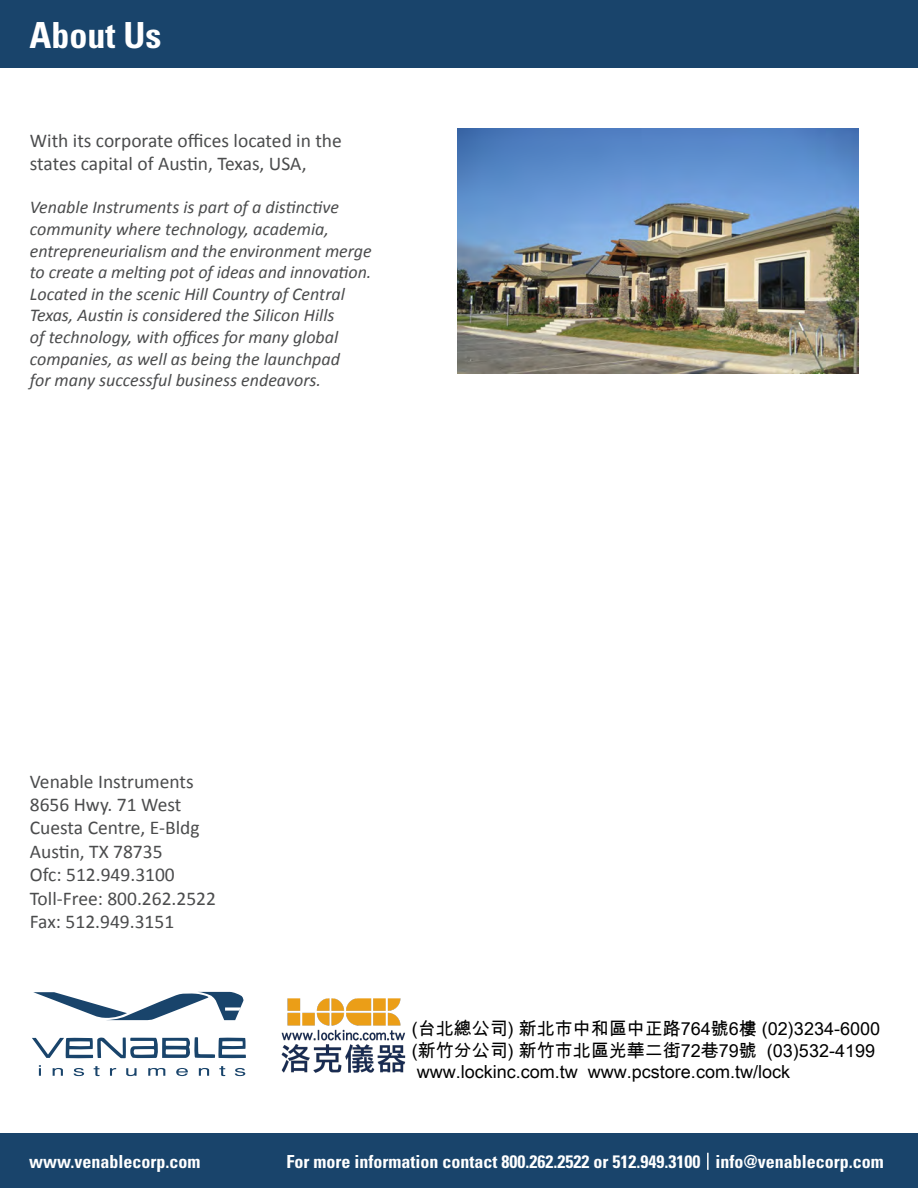
<style>
.page{position:relative;width:918px;height:1188px;background:#fff}
.page>*{position:absolute;margin:0;border:0;box-sizing:border-box;transform-origin:0 0}
.t1{font:700 condensed 36px "Univers LT Std";color:#fff}
.t2{font:19.5px/23.4px "Calibri";color:#4b4c4d}
.t3{font:italic 18px/21.6px "Calibri";color:#4b4c4d}
.t4{font:700 condensed 18px "Univers LT Std";color:#fff}
</style>
<div class="page">
<div style="left:0;top:0;width:918px;height:68px;background:#19446b"></div>
<div style="left:0;top:1134px;width:918px;height:54px;background:#19446b"></div>
<img style="left:457px;top:128px;width:402px;height:246px">
<svg style="left:33px;top:992px;width:210px;height:28px"></svg>
<svg style="left:32px;top:1037px;width:214px;height:22px"></svg>
<svg style="left:39px;top:1065px;width:2px;height:11px"></svg>
<svg style="left:53px;top:1068px;width:10px;height:8px"></svg>
<svg style="left:74px;top:1068px;width:10px;height:8px"></svg>
<svg style="left:94px;top:1066px;width:6px;height:10px"></svg>
<svg style="left:110px;top:1068px;width:6px;height:8px"></svg>
<svg style="left:126px;top:1068px;width:11px;height:8px"></svg>
<svg style="left:148px;top:1068px;width:17px;height:8px"></svg>
<svg style="left:176px;top:1068px;width:12px;height:8px"></svg>
<svg style="left:199px;top:1068px;width:10px;height:8px"></svg>
<svg style="left:219px;top:1066px;width:6px;height:10px"></svg>
<svg style="left:235px;top:1068px;width:10px;height:8px"></svg>
<svg style="left:707px;top:1153px;width:2px;height:17px"></svg>
<img style="left:281px;top:998px;width:137px;height:76px">
<h1 class="t1" style="left:29px;top:13px;width:133px">About Us</h1>
<p class="t2" style="left:30px;top:128px;width:314px">With its corporate offices located in the states capital of Austin, Texas, USA,</p>
<p class="t3" style="left:30px;top:196px;width:343px">Venable Instruments is part of a distinctive community where technology, academia, entrepreneurialism and the environment merge to create a melting pot of ideas and innovation.<br>Located in the scenic Hill Country of Central Texas, Austin is considered the Silicon Hills<br>of technology, with offices for many global companies, as well as being the launchpad<br>for many successful business endeavors.</p>
<p class="t2" style="left:30px;top:769px;width:188px">Venable Instruments<br>8656 Hwy. 71 West<br>Cuesta Centre, E-Bldg<br>Austin, TX 78735<br>Ofc: 512.949.3100<br>Toll-Free: 800.262.2522<br>Fax: 512.949.3151</p>
<p class="t4" style="left:29px;top:1150px;width:173px">www.venablecorp.com</p>
<p class="t4" style="left:287px;top:1150px;width:599px">For more information contact 800.262.2522 or 512.949.3100 info@venablecorp.com</p>
</div>
